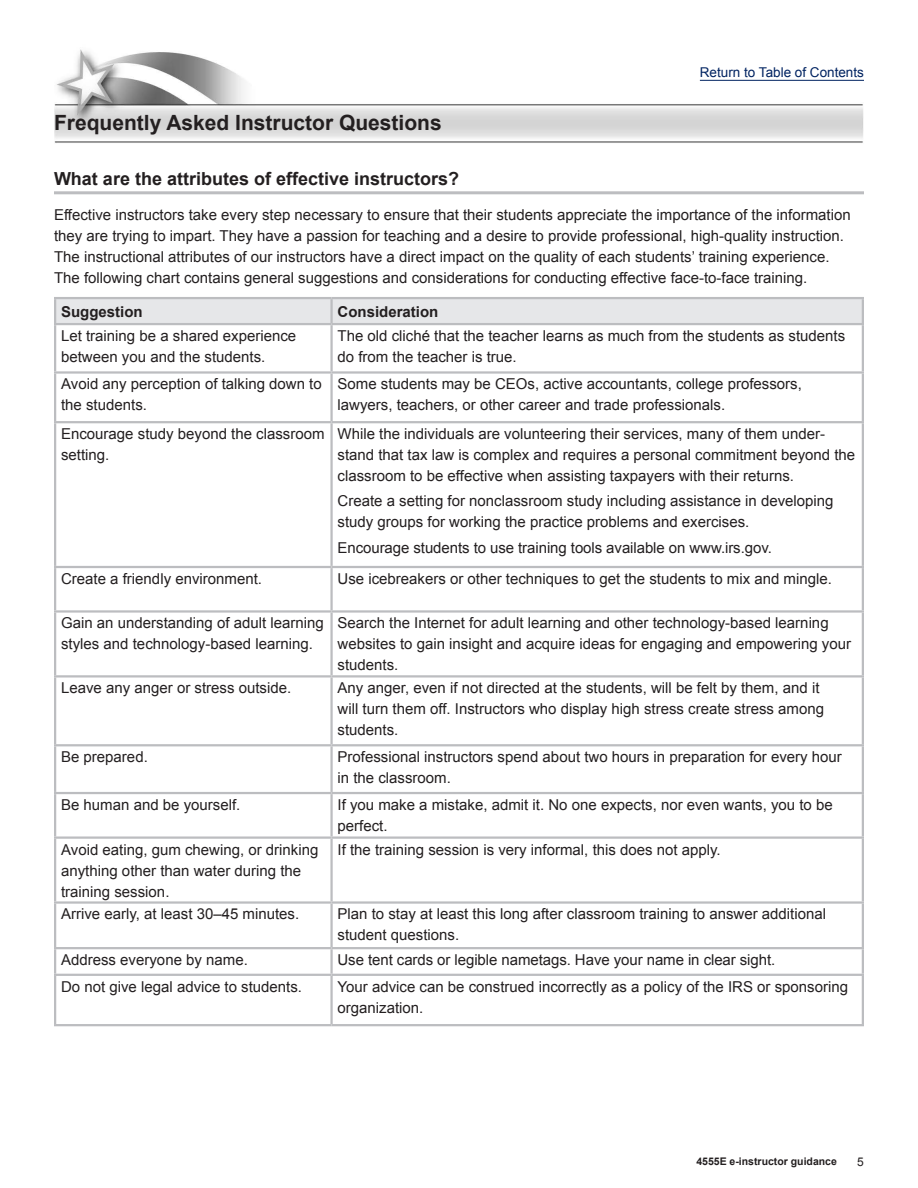
<style>
.page{position:relative;width:918px;height:1188px;background:#fff}
.page>*{position:absolute;margin:0;border:0;box-sizing:border-box;transform-origin:0 0}
.lesson_title{font:700 21px "Arial";color:#231f20}
.topic{font:700 18px "Arial";color:#231f20}
.text{font:15px/21px "Arial";color:#231f20}
.text-2{font:700 15px "Arial";color:#231f20}
.hyperlink_text{font:13.5px "Arial";color:#002361}
.t1{font:12px "Arial";color:#231f20}
.t2{font:700 10.5px "Arial";color:#231f20}
</style>
<div class="page">
<img style="left:54px;top:49px;width:810px;height:94px">
<hr style="left:54px;top:191px;width:810px;height:3px;background:#bcbdc0">
<div style="left:56px;top:299px;width:806px;height:24px;background:#e6e7e9"></div>
<hr style="left:54px;top:297px;width:278px;height:2px;background:#bcbdc0">
<hr style="left:54px;top:299px;width:2px;height:24px;background:#bcbdc0">
<hr style="left:332px;top:297px;width:532px;height:2px;background:#bcbdc0">
<hr style="left:330px;top:299px;width:3px;height:24px;background:#bcbdc0">
<hr style="left:862px;top:299px;width:2px;height:24px;background:#bcbdc0">
<hr style="left:54px;top:323px;width:278px;height:2px;background:#bcbdc0">
<hr style="left:54px;top:325px;width:2px;height:46px;background:#bcbdc0">
<hr style="left:332px;top:323px;width:532px;height:2px;background:#bcbdc0">
<hr style="left:330px;top:325px;width:3px;height:46px;background:#bcbdc0">
<hr style="left:862px;top:325px;width:2px;height:46px;background:#bcbdc0">
<hr style="left:54px;top:371px;width:278px;height:3px;background:#bcbdc0">
<hr style="left:54px;top:374px;width:2px;height:47px;background:#bcbdc0">
<hr style="left:332px;top:371px;width:532px;height:3px;background:#bcbdc0">
<hr style="left:330px;top:374px;width:3px;height:47px;background:#bcbdc0">
<hr style="left:862px;top:374px;width:2px;height:47px;background:#bcbdc0">
<hr style="left:54px;top:421px;width:278px;height:2px;background:#bcbdc0">
<hr style="left:54px;top:423px;width:2px;height:143px;background:#bcbdc0">
<hr style="left:332px;top:421px;width:532px;height:2px;background:#bcbdc0">
<hr style="left:330px;top:423px;width:3px;height:143px;background:#bcbdc0">
<hr style="left:862px;top:423px;width:2px;height:143px;background:#bcbdc0">
<hr style="left:54px;top:566px;width:278px;height:2px;background:#bcbdc0">
<hr style="left:54px;top:568px;width:2px;height:42px;background:#bcbdc0">
<hr style="left:332px;top:566px;width:532px;height:2px;background:#bcbdc0">
<hr style="left:330px;top:568px;width:3px;height:42px;background:#bcbdc0">
<hr style="left:862px;top:568px;width:2px;height:42px;background:#bcbdc0">
<hr style="left:54px;top:610px;width:278px;height:3px;background:#bcbdc0">
<hr style="left:54px;top:613px;width:2px;height:62px;background:#bcbdc0">
<hr style="left:332px;top:610px;width:532px;height:3px;background:#bcbdc0">
<hr style="left:330px;top:613px;width:3px;height:62px;background:#bcbdc0">
<hr style="left:862px;top:613px;width:2px;height:62px;background:#bcbdc0">
<hr style="left:54px;top:675px;width:278px;height:3px;background:#bcbdc0">
<hr style="left:54px;top:678px;width:2px;height:66px;background:#bcbdc0">
<hr style="left:332px;top:675px;width:532px;height:3px;background:#bcbdc0">
<hr style="left:330px;top:678px;width:3px;height:66px;background:#bcbdc0">
<hr style="left:862px;top:678px;width:2px;height:66px;background:#bcbdc0">
<hr style="left:54px;top:744px;width:278px;height:2px;background:#bcbdc0">
<hr style="left:54px;top:746px;width:2px;height:46px;background:#bcbdc0">
<hr style="left:332px;top:744px;width:532px;height:2px;background:#bcbdc0">
<hr style="left:330px;top:746px;width:3px;height:46px;background:#bcbdc0">
<hr style="left:862px;top:746px;width:2px;height:46px;background:#bcbdc0">
<hr style="left:54px;top:792px;width:278px;height:2px;background:#bcbdc0">
<hr style="left:54px;top:794px;width:2px;height:42px;background:#bcbdc0">
<hr style="left:332px;top:792px;width:532px;height:2px;background:#bcbdc0">
<hr style="left:330px;top:794px;width:3px;height:42px;background:#bcbdc0">
<hr style="left:862px;top:794px;width:2px;height:42px;background:#bcbdc0">
<hr style="left:54px;top:836px;width:278px;height:3px;background:#bcbdc0">
<hr style="left:54px;top:839px;width:2px;height:62px;background:#bcbdc0">
<hr style="left:332px;top:836px;width:532px;height:3px;background:#bcbdc0">
<hr style="left:330px;top:839px;width:3px;height:62px;background:#bcbdc0">
<hr style="left:862px;top:839px;width:2px;height:62px;background:#bcbdc0">
<hr style="left:54px;top:901px;width:278px;height:3px;background:#bcbdc0">
<hr style="left:54px;top:904px;width:2px;height:43px;background:#bcbdc0">
<hr style="left:332px;top:901px;width:532px;height:3px;background:#bcbdc0">
<hr style="left:330px;top:904px;width:3px;height:43px;background:#bcbdc0">
<hr style="left:862px;top:904px;width:2px;height:43px;background:#bcbdc0">
<hr style="left:54px;top:947px;width:278px;height:2px;background:#bcbdc0">
<hr style="left:54px;top:949px;width:2px;height:25px;background:#bcbdc0">
<hr style="left:332px;top:947px;width:532px;height:2px;background:#bcbdc0">
<hr style="left:330px;top:949px;width:3px;height:25px;background:#bcbdc0">
<hr style="left:862px;top:949px;width:2px;height:25px;background:#bcbdc0">
<hr style="left:54px;top:974px;width:278px;height:2px;background:#bcbdc0">
<hr style="left:54px;top:976px;width:2px;height:48px;background:#bcbdc0">
<hr style="left:332px;top:974px;width:532px;height:2px;background:#bcbdc0">
<hr style="left:330px;top:976px;width:3px;height:48px;background:#bcbdc0">
<hr style="left:862px;top:976px;width:2px;height:48px;background:#bcbdc0">
<hr style="left:54px;top:1024px;width:278px;height:2px;background:#bcbdc0">
<hr style="left:332px;top:1024px;width:532px;height:2px;background:#bcbdc0">
<hr style="left:700px;top:80px;width:164px;height:1px;background:#002361">
<p class="hyperlink_text" style="left:700px;top:64px;width:166px">Return to Table of Contents</p>
<p class="lesson_title" style="left:54px;top:108px;width:389px">Frequently Asked Instructor Questions</p>
<p class="topic" style="left:54px;top:167px;width:407px">What are the attributes of effective instructors?</p>
<p class="text" style="left:54px;top:204px;width:798px">Effective instructors take every step necessary to ensure that their students appreciate the importance of the information they are trying to impart. They have a passion for teaching and a desire to provide professional, high-quality instruction.<br>The instructional attributes of our instructors have a direct impact on the quality of each students’ training experience.<br>The following chart contains general suggestions and considerations for conducting effective face-to-face training.</p>
<p class="text-2" style="left:61px;top:301px;width:83px">Suggestion</p>
<p class="text-2" style="left:338px;top:301px;width:102px">Consideration</p>
<p class="text" style="left:61px;top:325px;width:237px">Let training be a shared experience between you and the students.</p>
<p class="text" style="left:338px;top:325px;width:509px">The old cliché that the teacher learns as much from the students as students do from the teacher is true.</p>
<p class="text" style="left:61px;top:374px;width:262px">Avoid any perception of talking down to the students.</p>
<p class="text" style="left:338px;top:374px;width:466px">Some students may be CEOs, active accountants, college professors, lawyers, teachers, or other career and trade professionals.</p>
<p class="text" style="left:61px;top:424px;width:265px">Encourage study beyond the classroom setting.</p>
<p class="text" style="left:338px;top:424px;width:519px">While the individuals are volunteering their services, many of them under&shy;stand that tax law is complex and requires a personal commitment beyond the classroom to be effective when assisting taxpayers with their returns.</p>
<p class="text" style="left:338px;top:491px;width:498px">Create a setting for nonclassroom study including assistance in developing study groups for working the practice problems and exercises.</p>
<p class="text" style="left:338px;top:537px;width:433px">Encourage students to use training tools available on www. irs.gov.</p>
<p class="text" style="left:61px;top:568px;width:200px">Create a friendly environment.</p>
<p class="text" style="left:338px;top:568px;width:493px">Use icebreakers or other techniques to get the students to mix and mingle.</p>
<p class="text" style="left:61px;top:613px;width:264px">Gain an understanding of adult learning styles and technology-based learning.</p>
<p class="text" style="left:338px;top:613px;width:515px">Search the Internet for adult learning and other technology-based learning websites to gain insight and acquire ideas for engaging and empowering your students.</p>
<p class="text" style="left:61px;top:678px;width:229px">Leave any anger or stress outside.</p>
<p class="text" style="left:338px;top:678px;width:488px">Any anger, even if not directed at the students, will be felt by them, and it will turn them off. Instructors who display high stress create stress among students.</p>
<p class="text" style="left:61px;top:747px;width:86px">Be prepared.</p>
<p class="text" style="left:338px;top:747px;width:506px">Professional instructors spend about two hours in preparation for every hour in the classroom.</p>
<p class="text" style="left:61px;top:794px;width:178px">Be human and be yourself.</p>
<p class="text" style="left:338px;top:794px;width:497px">If you make a mistake, admit it. No one expects, nor even wants, you to be perfect.</p>
<p class="text" style="left:61px;top:839px;width:259px">Avoid eating, gum chewing, or drinking anything other than water during the training session.</p>
<p class="text" style="left:338px;top:839px;width:382px">If the training session is very informal, this does not apply.</p>
<p class="text" style="left:61px;top:904px;width:237px">Arrive early, at least 30–45 minutes.</p>
<p class="text" style="left:338px;top:904px;width:490px">Plan to stay at least this long after classroom training to answer additional student questions.</p>
<p class="text" style="left:61px;top:949px;width:186px">Address everyone by name.</p>
<p class="text" style="left:338px;top:949px;width:437px">Use tent cards or legible nametags. Have your name in clear sight.</p>
<p class="text" style="left:61px;top:976px;width:240px">Do not give legal advice to students.</p>
<p class="text" style="left:338px;top:976px;width:512px">Your advice can be construed incorrectly as a policy of the IRS or sponsoring organization.</p>
<p class="t2" style="left:696px;top:1155px;width:142px">4555E e-instructor guidance</p>
<p class="t1" style="left:857px;top:1154px;width:8px">5</p>
</div>
